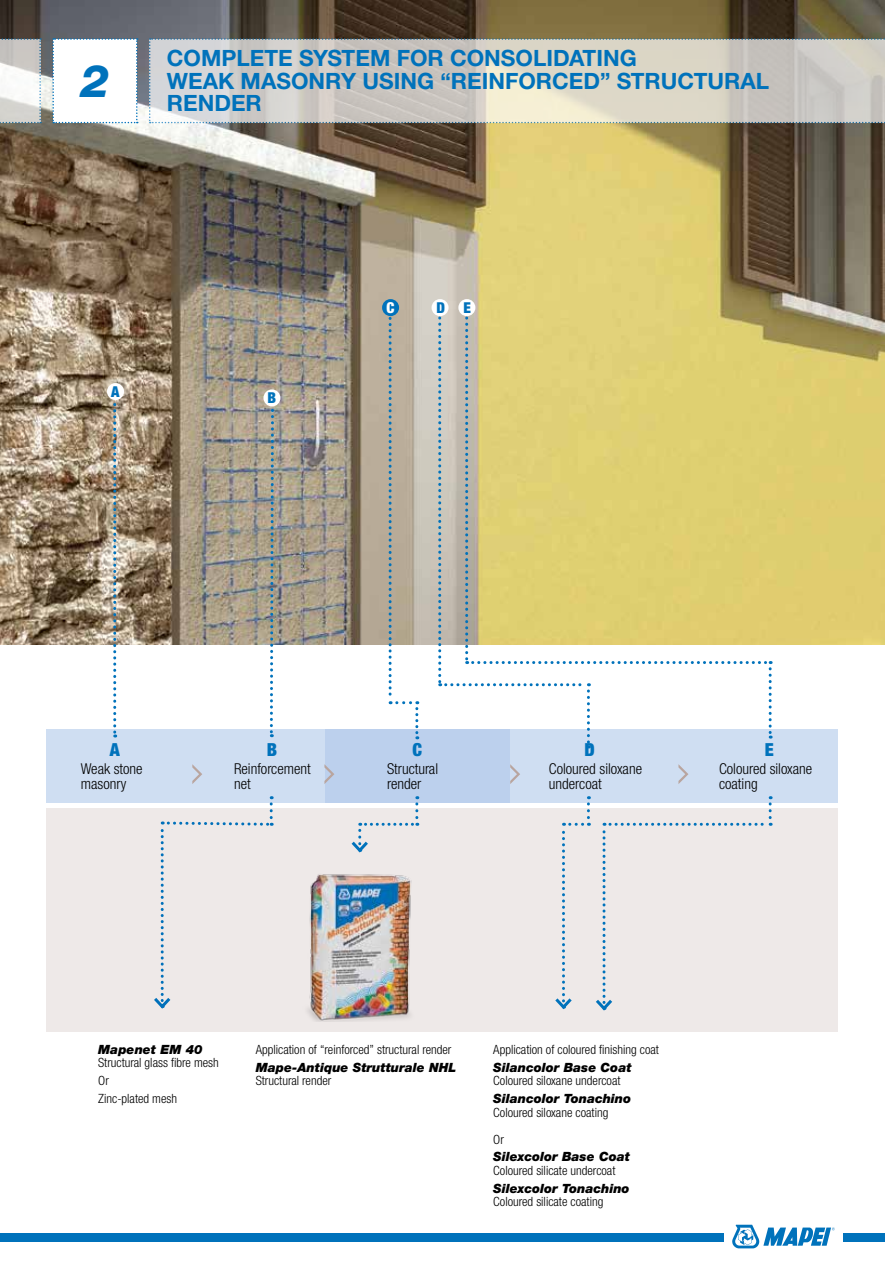
<style>
.page{position:relative;width:885px;height:1263px;background:#fff}
.page>*{position:absolute;margin:0;border:0;box-sizing:border-box;transform-origin:0 0}
.t1{font:italic 800 45px "Helvetica Neue LTW1 G";color:#0072bb}
.t2{font:700 22.5px/22.5px "Helvetica Neue LTW1 G";color:#0072bb}
.t3{font:900 condensed 18px "Helvetica Neue LTW1 G";color:#0072bb}
.t4{font:300 condensed 15px/15px "Helvetica Neue LTW1 G";color:#000}
.t5{font:900 condensed 15px "Helvetica Neue LTW1 G";color:#0072bb}
.t6{font:900 condensed 15px "Helvetica Neue LTW1 G";color:#fff}
.t7{font:300 condensed 12.75px/18px "Helvetica Neue LTW1 G";color:#000}
.t8{font:italic 900 12.75px "Helvetica Neue LTW1 G";color:#000}
</style>
<div class="page">
<img style="left:0;top:0;width:884px;height:644px">
<div style="left:47px;top:729px;width:790px;height:74px;background:#bcd0ed"></div>
<div style="left:510px;top:729px;width:327px;height:74px;background:#cfdef2"></div>
<div style="left:42px;top:727px;width:282px;height:76px;background:#cfdef2"></div>
<div style="left:47px;top:808px;width:790px;height:224px;background:#eee9e8"></div>
<svg style="left:0;top:38px;width:41px;height:85px"></svg>
<svg style="left:149px;top:38px;width:736px;height:85px"></svg>
<svg style="left:52px;top:38px;width:86px;height:85px"></svg>
<svg style="left:351px;top:796px;width:67px;height:57px"></svg>
<svg style="left:555px;top:796px;width:216px;height:215px"></svg>
<svg style="left:192px;top:764px;width:10px;height:20px"></svg>
<svg style="left:324px;top:764px;width:10px;height:20px"></svg>
<svg style="left:510px;top:764px;width:10px;height:20px"></svg>
<svg style="left:678px;top:764px;width:10px;height:20px"></svg>
<img style="left:307px;top:874px;width:105px;height:148px">
<svg style="left:154px;top:796px;width:119px;height:213px"></svg>
<svg style="left:268px;top:405px;width:7px;height:332px"></svg>
<svg style="left:388px;top:316px;width:3px;height:388px"></svg>
<svg style="left:397px;top:701px;width:21px;height:38px"></svg>
<svg style="left:113px;top:400px;width:3px;height:337px"></svg>
<div style="left:107px;top:383px;width:17px;height:17px;background:#fff;border-radius:50%"></div>
<svg style="left:438px;top:310px;width:333px;height:438px"></svg>
<div style="left:382px;top:299px;width:17px;height:17px;background:#0072bb;border-radius:50%"></div>
<div style="left:263px;top:389px;width:17px;height:17px;background:#fff;border-radius:50%"></div>
<div style="left:431px;top:299px;width:17px;height:17px;background:#fff;border-radius:50%"></div>
<div style="left:458px;top:299px;width:17px;height:17px;background:#fff;border-radius:50%"></div>
<svg style="left:732px;top:1225px;width:102px;height:23px"></svg>
<div style="left:0;top:1233px;width:723px;height:9px;background:#0072bb"></div>
<div style="left:843px;top:1233px;width:41px;height:9px;background:#0072bb"></div>
<h1 class="t1" style="left:81px;top:54px;width:30px">2</h1>
<h2 class="t2" style="left:167px;top:47px;width:603px">COMPLETE SYSTEM FOR CONSOLIDATING<br>WEAK MASONRY USING “REINFORCED” STRUCTURAL<br>RENDER</h2>
<p class="t5" style="left:111px;top:383px;width:10px">A</p>
<p class="t5" style="left:267px;top:389px;width:10px">B</p>
<p class="t6" style="left:386px;top:299px;width:10px">C</p>
<p class="t5" style="left:436px;top:299px;width:36px">D E</p>
<h3 class="t3" style="left:110px;top:739px;width:12px">A</h3>
<h3 class="t3" style="left:267px;top:739px;width:12px">B</h3>
<h3 class="t3" style="left:412px;top:739px;width:11px">C</h3>
<h3 class="t3" style="left:584px;top:739px;width:12px">D</h3>
<h3 class="t3" style="left:764px;top:739px;width:10px">E</h3>
<p class="t4" style="left:81px;top:761px;width:63px">Weak stone masonry</p>
<p class="t4" style="left:234px;top:761px;width:78px">Reinforcement net</p>
<p class="t4" style="left:387px;top:761px;width:52px">Structural render</p>
<p class="t4" style="left:549px;top:761px;width:95px">Coloured siloxane undercoat</p>
<p class="t4" style="left:719px;top:761px;width:95px">Coloured siloxane coating</p>
<p class="t8" style="left:98px;top:1042px;width:106px">Mapenet EM 40</p>
<p class="t7" style="left:98px;top:1054px;width:122px">Structural glass fibre mesh<br>Or<br>Zinc-plated mesh</p>
<p class="t7" style="left:256px;top:1040px;width:197px">Application of “reinforced” structural render</p>
<p class="t8" style="left:256px;top:1059px;width:202px">Mape-Antique Strutturale NHL</p>
<p class="t7" style="left:256px;top:1072px;width:77px">Structural render</p>
<p class="t7" style="left:493px;top:1040px;width:167px">Application of coloured finishing coat</p>
<p class="t8" style="left:493px;top:1059px;width:140px">Silancolor Base Coat</p>
<p class="t7" style="left:493px;top:1072px;width:129px">Coloured siloxane undercoat</p>
<p class="t8" style="left:493px;top:1091px;width:139px">Silancolor Tonachino</p>
<p class="t7" style="left:493px;top:1098px;width:117px;line-height:27px">Coloured siloxane coating<br>Or</p>
<p class="t8" style="left:493px;top:1149px;width:138px">Silexcolor Base Coat</p>
<p class="t7" style="left:493px;top:1161px;width:124px">Coloured silicate undercoat</p>
<p class="t8" style="left:493px;top:1180px;width:138px">Silexcolor Tonachino</p>
<p class="t7" style="left:493px;top:1192px;width:111px">Coloured silicate coating</p>
</div>
